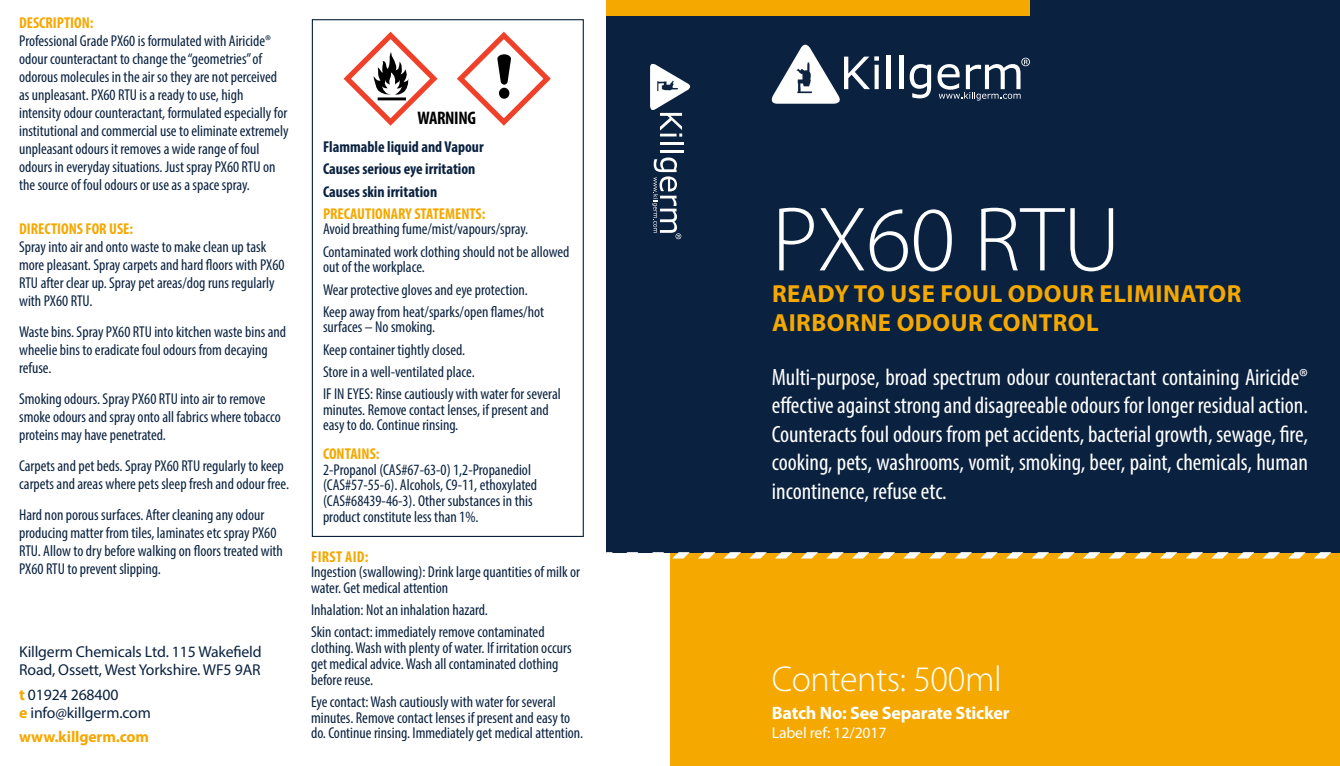
<style>
.page{position:relative;width:1340px;height:766px;background:#fff}
.page>*{position:absolute;margin:0;border:0;box-sizing:border-box;transform-origin:0 0}
.t1{font:300 92.25px "Myriad Pro";letter-spacing:-.01em;color:#fff}
.t2{font:300 36px "Myriad Pro";letter-spacing:-.01em;color:#fff}
.t3{font:700 24.75px/29.2px "Myriad Pro";letter-spacing:.02em;color:#f5a800}
.t4{font:condensed 23.62px/28.3px "Myriad Pro";color:#fff;text-align:justify}
.t5{font:700 condensed 18.22px "Myriad Pro";letter-spacing:-.02em;color:#000}
.t6{font:700 18px "Myriad Pro";letter-spacing:-.01em;color:#fff}
.t7{font:condensed 15.75px/18px "Myriad Pro";color:#0a2240}
.t8{font:15.75px/18px "Myriad Pro";letter-spacing:-.01em;color:#0a2240}
.t9{font:700 condensed 15.75px/22.1px "Myriad Pro";color:#0a2240}
.t10{font:700 condensed 15.75px "Myriad Pro";color:#f5a800}
.t11{font:15.75px "Myriad Pro";letter-spacing:-.01em;color:#fff}
.t12{font:700 15.75px "Myriad Pro";letter-spacing:-.01em;color:#f5a800}
.t13{font:700 condensed 15.75px "Myriad Pro";letter-spacing:.02em;color:#f5a800}
.s1{font-weight:700;color:#f5a800}
</style>
<div class="page">
<div style="left:670px;top:508px;width:669px;height:257px;background:#f5a800"></div>
<div style="left:606px;top:0;width:733px;height:552px;background:#0a2240"></div>
<div style="left:606px;top:0;width:423px;height:16px;background:#f5a800"></div>
<svg style="left:606px;top:552px;width:32px;height:1px"></svg>
<svg style="left:646px;top:552px;width:18px;height:1px"></svg>
<svg style="left:672px;top:552px;width:17px;height:6px"></svg>
<svg style="left:698px;top:552px;width:17px;height:6px"></svg>
<svg style="left:723px;top:552px;width:18px;height:6px"></svg>
<svg style="left:749px;top:552px;width:17px;height:6px"></svg>
<svg style="left:775px;top:552px;width:17px;height:6px"></svg>
<svg style="left:800px;top:552px;width:18px;height:6px"></svg>
<svg style="left:826px;top:552px;width:17px;height:6px"></svg>
<svg style="left:852px;top:552px;width:17px;height:6px"></svg>
<svg style="left:877px;top:552px;width:18px;height:6px"></svg>
<svg style="left:903px;top:552px;width:17px;height:6px"></svg>
<svg style="left:928px;top:552px;width:18px;height:6px"></svg>
<svg style="left:954px;top:552px;width:18px;height:6px"></svg>
<svg style="left:980px;top:552px;width:17px;height:6px"></svg>
<svg style="left:1005px;top:552px;width:18px;height:6px"></svg>
<svg style="left:1031px;top:552px;width:18px;height:6px"></svg>
<svg style="left:1057px;top:552px;width:17px;height:6px"></svg>
<svg style="left:1082px;top:552px;width:18px;height:6px"></svg>
<svg style="left:1108px;top:552px;width:18px;height:6px"></svg>
<svg style="left:1134px;top:552px;width:17px;height:6px"></svg>
<svg style="left:1159px;top:552px;width:18px;height:6px"></svg>
<svg style="left:1185px;top:552px;width:18px;height:6px"></svg>
<svg style="left:1211px;top:552px;width:17px;height:6px"></svg>
<svg style="left:1236px;top:552px;width:18px;height:6px"></svg>
<svg style="left:1262px;top:552px;width:78px;height:7px"></svg>
<div style="left:886px;top:55px;width:5px;height:34px;background:#fff"></div>
<hr style="left:899px;top:55px;width:4px;height:34px;background:#fff">
<svg style="left:909px;top:64px;width:22px;height:34px"></svg>
<svg style="left:771px;top:45px;width:108px;height:59px"></svg>
<svg style="left:937px;top:58px;width:92px;height:42px"></svg>
<hr style="left:660px;top:142px;width:23px;height:3px;background:#fff">
<hr style="left:660px;top:150px;width:23px;height:3px;background:#fff">
<svg style="left:650px;top:64px;width:40px;height:73px"></svg>
<svg style="left:652px;top:157px;width:29px;height:82px"></svg>
<div style="left:312px;top:19px;width:272px;height:518px;border:1px solid #0a2240"></div>
<svg style="left:343px;top:32px;width:94px;height:94px"></svg>
<svg style="left:457px;top:32px;width:94px;height:94px"></svg>
<p class="t10" style="left:19px;top:13px;width:76px">DESCRIPTION:</p>
<p class="t7" style="left:19px;top:31px;width:271px">Professional Grade PX60 is formulated with Airicide® odour counteractant to change the “geometries” of odorous molecules in the air so they are not perceived as unpleasant. PX60 RTU is a ready to use, high intensity odour counteractant, formulated especially for institutional and commercial use to eliminate extremely unpleasant odours it removes a wide range of foul odours in everyday situations. Just spray PX60 RTU on the source of foul odours or use as a space spray.</p>
<p class="t10" style="left:19px;top:219px;width:115px">DIRECTIONS FOR USE:</p>
<p class="t7" style="left:19px;top:238px;width:267px">Spray into air and onto waste to make clean up task more pleasant. Spray carpets and hard floors with PX60<br>RTU after clear up. Spray pet areas/dog runs regularly with PX60 RTU.</p>
<p class="t7" style="left:19px;top:322px;width:268px">Waste bins. Spray PX60 RTU into kitchen waste bins and wheelie bins to eradicate foul odours from decaying refuse.</p>
<p class="t7" style="left:19px;top:389px;width:263px">Smoking odours. Spray PX60 RTU into air to remove smoke odours and spray onto all fabrics where tobacco proteins may have penetrated.</p>
<p class="t7" style="left:19px;top:456px;width:271px">Carpets and pet beds. Spray PX60 RTU regularly to keep carpets and areas where pets sleep fresh and odour free.</p>
<p class="t7" style="left:19px;top:505px;width:265px">Hard non porous surfaces. After cleaning any odour producing matter from tiles, laminates etc spray PX60<br>RTU. Allow to dry before walking on floors treated with PX60 RTU to prevent slipping.</p>
<p class="t8" style="left:19px;top:642px;width:244px">Killgerm Chemicals Ltd. 115 Wakefield<br>Road, Ossett, West Yorkshire. WF5 9AR</p>
<p class="t8" style="left:19px;top:685px;width:133px"><span class="s1">t</span> 01924 268400<br><span class="s1">e</span> info@killgerm.com</p>
<p class="t12" style="left:19px;top:726px;width:131px">www.killgerm.com</p>
<p class="t5" style="left:417px;top:107px;width:60px">WARNING</p>
<p class="t9" style="left:323px;top:136px;width:162px">Flammable liquid and Vapour<br>Causes serious eye irritation<br>Causes skin irritation</p>
<p class="t10" style="left:323px;top:203px;width:164px">PRECAUTIONARY STATEMENTS:</p>
<p class="t7" style="left:323px;top:218px;width:248px;line-height:22.1px">Avoid breathing fume/mist/vapours/spray.<br>Contaminated work clothing should not be allowed</p>
<p class="t7" style="left:323px;top:256px;width:223px;line-height:22.1px">out of the workplace.<br>Wear protective gloves and eye protection.<br>Keep away from heat/sparks/open flames/hot</p>
<p class="t7" style="left:323px;top:316px;width:239px;line-height:22.1px">surfaces – No smoking.<br>Keep container tightly closed.<br>Store in a well-ventilated place.<br>IF IN EYES: Rinse cautiously with water for several</p>
<p class="t7" style="left:323px;top:401px;width:227px;line-height:15.8px">minutes. Remove contact lenses, if present and easy to do. Continue rinsing.</p>
<p class="t10" style="left:323px;top:443px;width:58px">CONTAINS:</p>
<p class="t7" style="left:323px;top:461px;width:216px;line-height:15.8px">2-Propanol (CAS#67-63-0) 1,2-Propanediol (CAS#57-55-6). Alcohols, C9-11, ethoxylated (CAS#68439-46-3). Other substances in this product constitute less than 1%.</p>
<p class="t13" style="left:311px;top:546px;width:59px">FIRST AID:</p>
<p class="t7" style="left:311px;top:564px;width:270px;line-height:15.8px">Ingestion (swallowing): Drink large quantities of milk or water. Get medical attention</p>
<p class="t7" style="left:311px;top:598px;width:235px;line-height:22.1px">Inhalation: Not an inhalation hazard.<br>Skin contact: immediately remove contaminated</p>
<p class="t7" style="left:311px;top:639px;width:262px;line-height:15.8px">clothing. Wash with plenty of water. If irritation occurs get medical advice. Wash all contaminated clothing before reuse.</p>
<p class="t7" style="left:311px;top:693px;width:274px;line-height:15.8px">Eye contact: Wash cautiously with water for several minutes. Remove contact lenses if present and easy to do. Continue rinsing. Immediately get medical attention.</p>
<h1 class="t1" style="left:771px;top:184px;width:350px">PX60 RTU</h1>
<h3 class="t3" style="left:772px;top:278px;width:471px">READY TO USE FOUL ODOUR ELIMINATOR<br>AIRBORNE ODOUR CONTROL</h3>
<p class="t4" style="left:771px;top:363px;width:538px">Multi-purpose, broad spectrum odour counteractant containing Airicide® effective against strong and disagreeable odours for longer residual action.<br>Counteracts foul odours from pet accidents, bacterial growth, sewage, fire, cooking, pets, washrooms, vomit, smoking, beer, paint, chemicals, human incontinence, refuse etc.</p>
<h2 class="t2" style="left:771px;top:657px;width:231px">Contents: 500ml</h2>
<p class="t6" style="left:771px;top:701px;width:239px">Batch No: See Separate Sticker</p>
<p class="t11" style="left:771px;top:723px;width:116px">Label ref: 12/2017</p>
</div>
